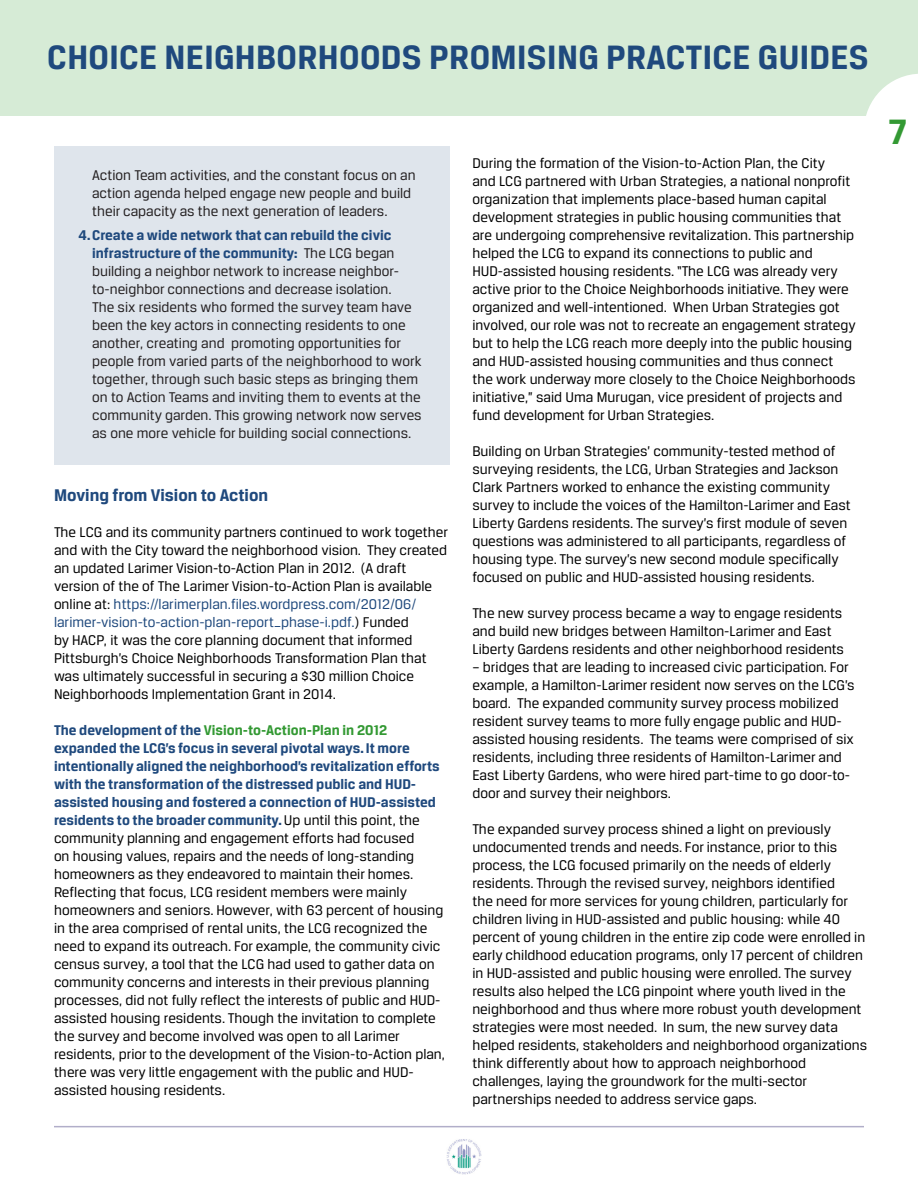
<style>
.page{position:relative;width:918px;height:1188px;background:#fff}
.page>*{position:absolute;margin:0;border:0;box-sizing:border-box;transform-origin:0 0}
.t1{font:700 37.5px "Breuer Text";color:#393}
.t2{font:700 36px "Breuer Text";letter-spacing:.01em;color:#1f497d}
.t3{font:700 18px "Breuer Text";color:#1f497d}
.t4{font:15px/18px "Breuer Text";color:#000}
.t5{font:15px/18px "Breuer Text";color:#231f20}
.s1{font-weight:700;color:#1f497d}
.s2{color:#1f497d}
.s3{font-weight:700;color:#393}
</style>
<div class="page">
<div style="left:0;top:0;width:918px;height:116px;background:#d6ebd6"></div>
<hr style="left:54px;top:1126px;width:810px;height:1px;background:#b1aec9">
<svg style="left:866px;top:74px;width:52px;height:42px"></svg>
<img style="left:446px;top:1139px;width:36px;height:36px">
<div style="left:54px;top:146px;width:395px;height:318px;background:#dfe5ec"></div>
<p class="t2" style="left:47px;top:38px;width:823px">CHOICE NEIGHBORHOODS PROMISING PRACTICE GUIDES</p>
<p class="t5" style="left:92px;top:166px;width:325px">Action Team activities, and the constant focus on an action agenda helped engage new people and build their capacity as the next generation of leaders.</p>
<p class="t5" style="left:92px;top:226px;width:331px;text-indent:-14px"><span class="s1">4.Create a wide network that can rebuild the civic infrastructure of the community:</span> The LCG began building a neighbor network to increase neighbor&shy;to-neighbor connections and decrease isolation.<br>The six residents who formed the survey team have been the key actors in connecting residents to one another, creating and promoting opportunities for people from varied parts of the neighborhood to work together, through such basic steps as bringing them on to Action Teams and inviting them to events at the community garden. This growing network now serves as one more vehicle for building social connections.</p>
<p class="t3" style="left:54px;top:485px;width:216px">Moving from Vision to Action</p>
<p class="t4" style="left:54px;top:523px;width:396px">The LCG and its community partners continued to work together and with the City toward the neighborhood vision. They created an updated Larimer Vision-to-Action Plan in 2012. (A draft version of the of The Larimer Vision-to-Action Plan is available online at: <span class="s2">https://larimerplan.files.wordpress.com/2012/06/ larimer-vision-to-action-plan-report_phase-i.pdf.</span>) Funded<br>by HACP, it was the core planning document that informed Pittsburgh’s Choice Neighborhoods Transformation Plan that was ultimately successful in securing a $30 million Choice Neighborhoods Implementation Grant in 2014.</p>
<p class="t4" style="left:54px;top:721px;width:393px"><span class="s1">The development of the</span> <span class="s3">Vision-to-Action-Plan in 2012 </span><span class="s1">expanded the LCG’s focus in several pivotal ways. It more intentionally aligned the neighborhood’s revitalization efforts with the transformation of the distressed public and HUD&shy;assisted housing and fostered a connection of HUD-assisted residents to the broader community.</span>Up until this point, the community planning and engagement efforts had focused<br>on housing values, repairs and the needs of long-standing homeowners as they endeavored to maintain their homes.<br>Reflecting that focus, LCG resident members were mainly homeowners and seniors. However, with 63 percent of housing in the area comprised of rental units, the LCG recognized the need to expand its outreach. For example, the community civic census survey, a tool that the LCG had used to gather data on community concerns and interests in their previous planning processes, did not fully reflect the interests of public and HUD&shy;assisted housing residents. Though the invitation to complete the survey and become involved was open to all Larimer residents, prior to the development of the Vision-to-Action plan, there was very little engagement with the public and HUD&shy;assisted housing residents.</p>
<p class="t4" style="left:472px;top:154px;width:385px">During the formation of the Vision-to-Action Plan, the City<br>and LCG partnered with Urban Strategies, a national nonprofit organization that implements place-based human capital development strategies in public housing communities that are undergoing comprehensive revitalization. This partnership helped the LCG to expand its connections to public and HUD-assisted housing residents. “The LCG was already very active prior to the Choice Neighborhoods initiative. They were organized and well-intentioned. When Urban Strategies got involved, our role was not to recreate an engagement strategy but to help the LCG reach more deeply into the public housing and HUD-assisted housing communities and thus connect the work underway more closely to the Choice Neighborhoods initiative,” said Uma Murugan, vice president of projects and fund development for Urban Strategies.</p>
<p class="t4" style="left:472px;top:442px;width:380px">Building on Urban Strategies’ community-tested method of surveying residents, the LCG, Urban Strategies and Jackson Clark Partners worked to enhance the existing community survey to include the voices of the Hamilton-Larimer and East Liberty Gardens residents. The survey’s first module of seven questions was administered to all participants, regardless of housing type. The survey’s new second module specifically focused on public and HUD-assisted housing residents.</p>
<p class="t4" style="left:472px;top:604px;width:373px">The new survey process became a way to engage residents and build new bridges between Hamilton-Larimer and East<br>Liberty Gardens residents and other neighborhood residents</p>
<p class="t4" style="left:472px;top:658px;width:384px">– bridges that are leading to increased civic participation. For example, a Hamilton-Larimer resident now serves on the LCG’s board. The expanded community survey process mobilized resident survey teams to more fully engage public and HUD&shy;assisted housing residents. The teams were comprised of six residents, including three residents of Hamilton-Larimer and East Liberty Gardens, who were hired part-time to go door-to&shy;door and survey their neighbors.</p>
<p class="t4" style="left:472px;top:820px;width:396px">The expanded survey process shined a light on previously undocumented trends and needs. For instance, prior to this process, the LCG focused primarily on the needs of elderly residents. Through the revised survey, neighbors identified<br>the need for more services for young children, particularly for children living in HUD-assisted and public housing: while 40 percent of young children in the entire zip code were enrolled in early childhood education programs, only 17 percent of children in HUD-assisted and public housing were enrolled. The survey results also helped the LCG pinpoint where youth lived in the neighborhood and thus where more robust youth development strategies were most needed. In sum, the new survey data helped residents, stakeholders and neighborhood organizations think differently about how to approach neighborhood challenges, laying the groundwork for the multi-sector partnerships needed to address service gaps.</p>
<p class="t1" style="left:889px;top:111px;width:19px">7</p>
</div>
